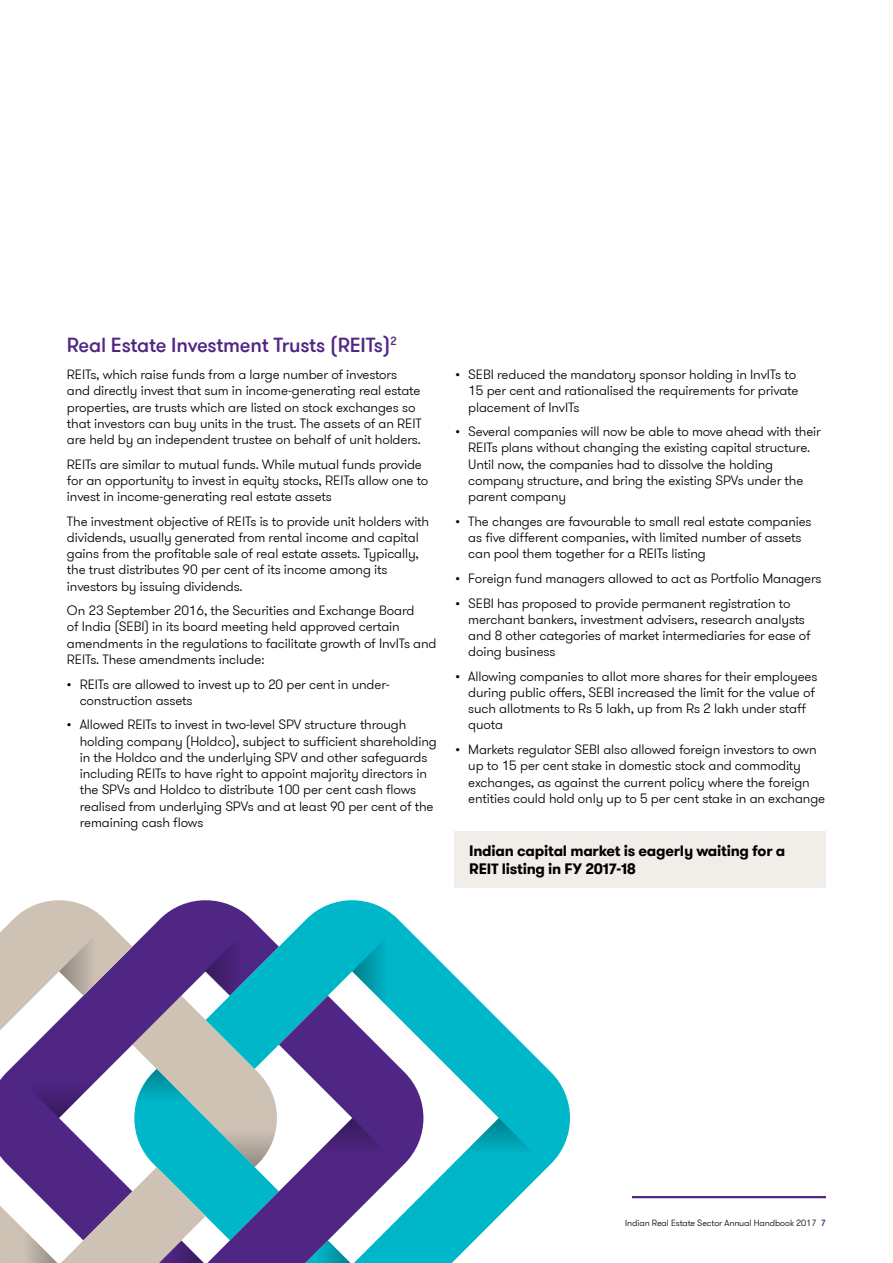
<style>
.page{position:relative;width:893px;height:1263px;background:#fff}
.page>*{position:absolute;margin:0;border:0;box-sizing:border-box;transform-origin:0 0}
.t1{font:500 20.25px "GT Walsheim Pro";letter-spacing:-.01em;color:#4f2683}
.t2{font:700 15px/18px "GT Walsheim Pro";letter-spacing:-.015em;color:#000}
.t3{font:300 13.5px/16.2px "GT Walsheim Pro";letter-spacing:-.01em;color:#000}
.t4{font:300 9px "GT Walsheim Pro";letter-spacing:-.01em;color:#000}
.s1{font-weight:500;color:#4f2683}
</style>
<div class="page">
<hr style="left:632px;top:1196px;width:194px;height:2px;background:#4f2683">
<svg style="left:206px;top:900px;width:364px;height:363px"></svg>
<svg style="left:352px;top:922px;width:49px;height:74px;background:#15b5c5"></svg>
<svg style="left:450px;top:1118px;width:98px;height:49px"></svg>
<svg style="left:279px;top:996px;width:144px;height:267px"></svg>
<svg style="left:0;top:900px;width:206px;height:363px"></svg>
<svg style="left:59px;top:922px;width:49px;height:74px;background:#bfb2af"></svg>
<svg style="left:10px;top:1216px;width:49px;height:47px"></svg>
<svg style="left:10px;top:1069px;width:98px;height:49px"></svg>
<svg style="left:303px;top:1118px;width:98px;height:49px"></svg>
<svg style="left:132px;top:922px;width:147px;height:341px;background:#719db5"></svg>
<div style="left:455px;top:831px;width:371px;height:56px;background:#f1ede9"></div>
<h1 class="t1" style="left:67px;top:332px;width:331px">Real Estate Investment Trusts (REITs)<sup>2</sup></h1>
<p class="t3" style="left:67px;top:367px;width:356px">REITs, which raise funds from a large number of investors and directly invest that sum in income-generating real estate properties, are trusts which are listed on stock exchanges so that investors can buy units in the trust. The assets of an REIT are held by an independent trustee on behalf of unit holders.</p>
<p class="t3" style="left:67px;top:456px;width:363px">REITs are similar to mutual funds. While mutual funds provide for an opportunity to invest in equity stocks, REITs allow one to invest in income-generating real estate assets</p>
<p class="t3" style="left:67px;top:513px;width:364px">The investment objective of REITs is to provide unit holders with dividends, usually generated from rental income and capital gains from the profitable sale of real estate assets. Typically, the trust distributes 90 per cent of its income among its investors by issuing dividends.</p>
<p class="t3" style="left:67px;top:603px;width:371px">On 23 September 2016, the Securities and Exchange Board<br>of India (SEBI) in its board meeting held approved certain amendments in the regulations to facilitate growth of InvITs and REITs. These amendments include:</p>
<p class="t3" style="left:80px;top:676px;width:311px;text-indent:-13px">• REITs are allowed to invest up to 20 per cent in under&shy;construction assets</p>
<p class="t3" style="left:80px;top:717px;width:359px;text-indent:-13px">• Allowed REITs to invest in two-level SPV structure through holding company (Holdco), subject to sufficient shareholding in the Holdco and the underlying SPV and other safeguards including REITs to have right to appoint majority directors in the SPVs and Holdco to distribute 100 per cent cash flows realised from underlying SPVs and at least 90 per cent of the remaining cash flows</p>
<p class="t3" style="left:468px;top:367px;width:332px;text-indent:-13px">• SEBI reduced the mandatory sponsor holding in InvITs to<br>15 per cent and rationalised the requirements for private placement of InvITs</p>
<p class="t3" style="left:468px;top:424px;width:354px;text-indent:-13px">• Several companies will now be able to move ahead with their REITs plans without changing the existing capital structure.<br>Until now, the companies had to dissolve the holding company structure, and bring the existing SPVs under the parent company</p>
<p class="t3" style="left:468px;top:513px;width:345px;text-indent:-13px">• The changes are favourable to small real estate companies as five different companies, with limited number of assets can pool them together for a REITs listing</p>
<p class="t3" style="left:455px;top:570px;width:368px">• Foreign fund managers allowed to act as Portfolio Managers</p>
<p class="t3" style="left:468px;top:595px;width:344px;text-indent:-13px">• SEBI has proposed to provide permanent registration to merchant bankers, investment advisers, research analysts and 8 other categories of market intermediaries for ease of doing business</p>
<p class="t3" style="left:468px;top:668px;width:351px;text-indent:-13px">• Allowing companies to allot more shares for their employees during public offers, SEBI increased the limit for the value of such allotments to Rs 5 lakh, up from Rs 2 lakh under staff quota</p>
<p class="t3" style="left:468px;top:742px;width:358px;text-indent:-13px">• Markets regulator SEBI also allowed foreign investors to own up to 15 per cent stake in domestic stock and commodity exchanges, as against the current policy where the foreign entities could hold only up to 5 per cent stake in an exchange</p>
<p class="t2" style="left:469px;top:842px;width:318px">Indian capital market is eagerly waiting for a<br>REIT listing in FY 2017-18</p>
<p class="t4" style="left:625px;top:1217px;width:202px">Indian Real Estate Sector Annual Handbook 2017 <span class="s1">7</span></p>
</div>
